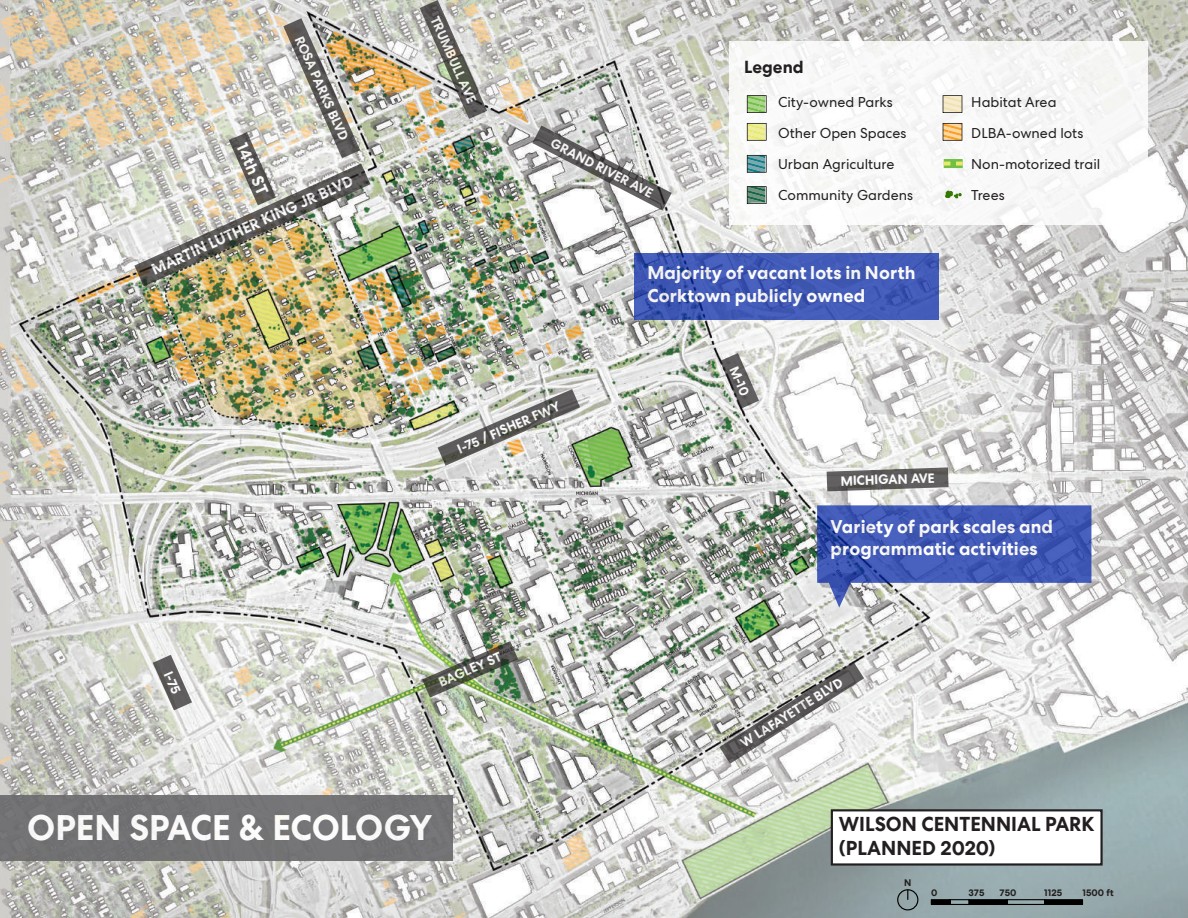
<style>
.page{position:relative;width:1188px;height:918px;background:#fff}
.page>*{position:absolute;margin:0;border:0;box-sizing:border-box;transform-origin:0 0}
.t1{font:700 34.65px "PW Centra No 2";color:#fff}
.t2{font:700 19.65px/23.5px "PW Centra No 2";color:#231f20}
.t3{font:700 18px/22.5px "PW Centra No 2";letter-spacing:.01em;color:#fff}
.t4{font:700 16.95px "PW Centra No 2";color:#231f20}
.t5{font:700 16.35px "PW Centra No 2";color:#fff}
.t6{font:700 15.15px "PW Centra No 2";color:#fff}
.t7{font:14.25px/31.2px "PW Centra No 2";color:#231f20}
.t8{font:700 13.05px "PW Centra No 2";color:#fff}
.t9{font:700 9.3px "PW Centra No 2";letter-spacing:.01em;color:#231f20}
</style>
<div class="page">
<img style="left:0;top:0;width:1188px;height:918px">
<svg style="left:153px;top:655px;width:39px;height:55px"></svg>
<img style="left:422px;top:641px;width:96px;height:57px">
<svg style="left:438px;top:389px;width:142px;height:77px;background:#b3b3ad"></svg>
<img style="left:420px;top:0;width:67px;height:119px">
<img style="left:134px;top:18px;width:236px;height:268px">
<svg style="left:720px;top:353px;width:39px;height:56px;background:#9d9d9b"></svg>
<svg style="left:827px;top:467px;width:122px;height:24px;background:#777574"></svg>
<svg style="left:532px;top:126px;width:140px;height:85px"></svg>
<svg style="left:719px;top:662px;width:145px;height:102px"></svg>
<div style="left:729px;top:41px;width:419px;height:184px;background:#f8f8f8"></div>
<div style="left:0;top:795px;width:453px;height:66px;background:#737375"></div>
<svg style="left:930px;top:899px;width:116px;height:7px"></svg>
<hr style="left:1045px;top:900px;width:38px;height:4px;background:#000">
<div style="left:1044px;top:899px;width:39px;height:6px;border:1px solid #000"></div>
<div style="left:897px;top:889px;width:21px;height:21px;border:1px solid #000;border-radius:50%"></div>
<svg style="left:747px;top:95px;width:20px;height:18px"></svg>
<svg style="left:747px;top:123px;width:20px;height:18px"></svg>
<svg style="left:747px;top:155px;width:20px;height:18px"></svg>
<svg style="left:747px;top:186px;width:20px;height:18px"></svg>
<svg style="left:944px;top:159px;width:19px;height:9px"></svg>
<svg style="left:944px;top:162px;width:19px;height:4px"></svg>
<img style="left:943px;top:190px;width:19px;height:11px">
<svg style="left:943px;top:95px;width:19px;height:18px"></svg>
<svg style="left:943px;top:123px;width:19px;height:18px"></svg>
<div style="left:832px;top:810px;width:270px;height:54px;background:#fff"></div>
<div style="left:831px;top:809px;width:272px;height:57px;border:2px solid #231f20"></div>
<svg style="left:817px;top:505px;width:274px;height:103px;background:#6476bd"></svg>
<svg style="left:634px;top:253px;width:304px;height:67px;background:#4058b5"></svg>
<p class="t8" style="left:306px;top:34px;width:114px;rotate:66deg">ROSA PARKS BLVD</p>
<p class="t5" style="left:250px;top:140px;width:56px;rotate:66deg">14th ST</p>
<p class="t6" style="left:149px;top:261px;width:221px;rotate:-24deg">MARTIN LUTHER KING JR BLVD</p>
<p class="t8" style="left:175px;top:669px;width:25px;rotate:66deg">I-75</p>
<p class="t8" style="left:441px;top:14px;width:95px;rotate:66deg">TRUMBULL AVE</p>
<p class="t8" style="left:555px;top:135px;width:115px;rotate:27deg">GRAND RIVER AVE</p>
<p class="t4" style="left:744px;top:57px;width:61px">Legend</p>
<p class="t7" style="left:778px;top:86px;width:136px">City-owned Parks<br>Other Open Spaces<br>Urban Agriculture<br>Community Gardens</p>
<p class="t7" style="left:971px;top:86px;width:131px">Habitat Area<br>DLBA-owned lots<br>Non-motorized trail<br>Trees</p>
<p class="t3" style="left:647px;top:262px;width:270px">Majority of vacant lots in North<br>Corktown publicly owned</p>
<p class="t8" style="left:740px;top:364px;width:32px;rotate:66deg">M-10</p>
<p class="t8" style="left:455px;top:443px;width:112px;rotate:-24deg">I-75 / FISHER FWY</p>
<p class="t8" style="left:436px;top:676px;width:69px;rotate:-24deg">BAGLEY ST</p>
<p class="t8" style="left:840px;top:473px;width:96px;rotate:-2deg">MICHIGAN AVE</p>
<p class="t3" style="left:831px;top:516px;width:224px">Variety of park scales and programmatic activities</p>
<p class="t8" style="left:738px;top:739px;width:120px;rotate:-33deg">W LAFAYETTE BLVD</p>
<h1 class="t1" style="left:27px;top:808px;width:407px">OPEN SPACE &amp; ECOLOGY</h1>
<h2 class="t2" style="left:839px;top:813px;width:257px">WILSON CENTENNIAL PARK (PLANNED 2020)</h2>
<p class="t9" style="left:904px;top:877px;width:9px">N</p>
<p class="t9" style="left:931px;top:887px;width:8px">0</p>
<p class="t9" style="left:969px;top:887px;width:17px">375</p>
<p class="t9" style="left:1000px;top:887px;width:18px">750</p>
<p class="t9" style="left:1044px;top:887px;width:20px">1125</p>
<p class="t9" style="left:1082px;top:887px;width:33px">1500 ft</p>
</div>
